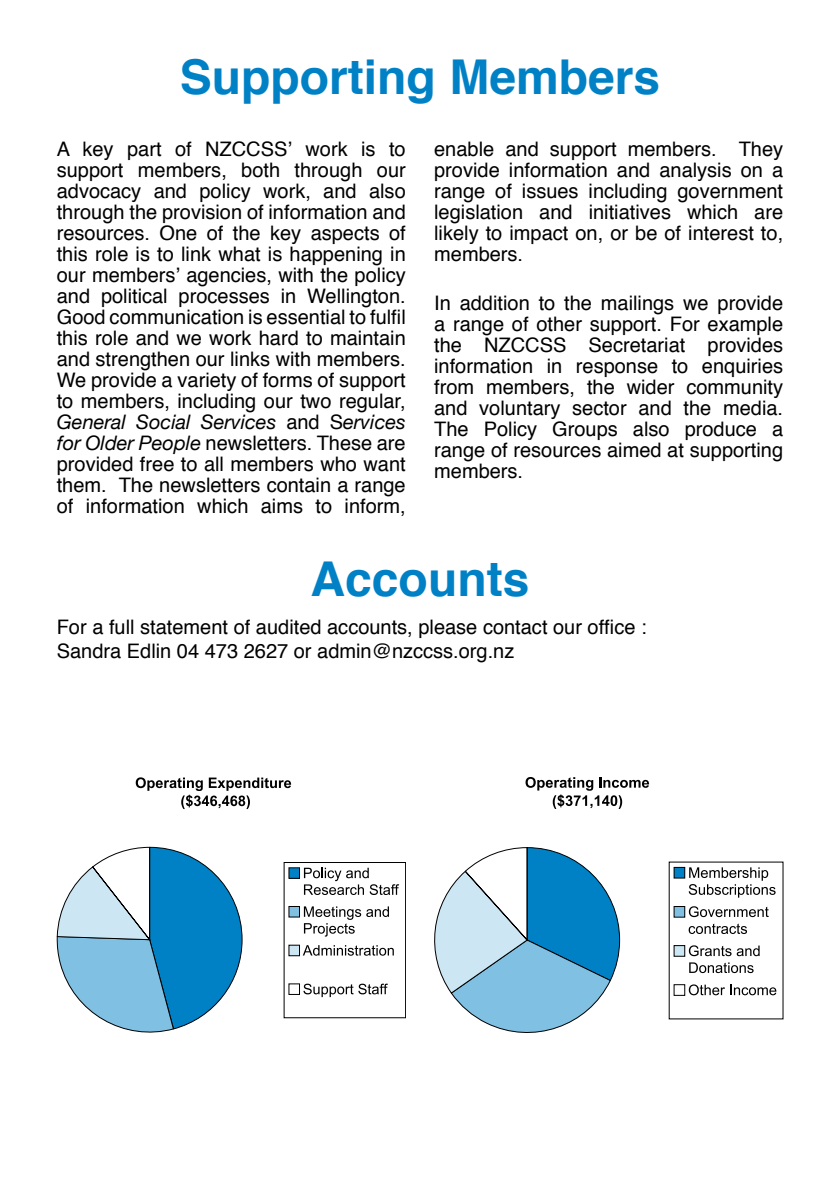
<style>
.page{position:relative;width:840px;height:1191px;background:#fff}
.page>*{position:absolute;margin:0;border:0;box-sizing:border-box;transform-origin:0 0}
.t1{font:700 48px "Helvetica";color:#0081c6}
.t2{font:20px/21px "Helvetica";color:#000;text-align:justify}
.t3{font:italic 20px "Helvetica Neue";color:#000}
.s1{font-family:"Helvetica";font-style:normal}
.s2{font-family:"Helvetica Neue";font-style:italic}
</style>
<div class="page">
<svg style="left:57px;top:846px;width:186px;height:186px"></svg>
<svg style="left:136px;top:777px;width:155px;height:32px"></svg>
<div style="left:289px;top:867px;width:10px;height:11px;background:#0081c6"></div>
<svg style="left:304px;top:867px;width:95px;height:28px"></svg>
<div style="left:289px;top:906px;width:10px;height:11px;background:#80c0e3"></div>
<div style="left:288px;top:906px;width:11px;height:11px;border:1px solid #000"></div>
<svg style="left:304px;top:906px;width:85px;height:30px"></svg>
<div style="left:289px;top:945px;width:10px;height:10px;background:#cce6f4"></div>
<div style="left:288px;top:945px;width:11px;height:11px;border:1px solid #000"></div>
<svg style="left:303px;top:945px;width:90px;height:10px"></svg>
<svg style="left:303px;top:983px;width:84px;height:14px"></svg>
<svg style="left:434px;top:847px;width:186px;height:186px"></svg>
<svg style="left:525px;top:777px;width:123px;height:32px"></svg>
<div style="left:673px;top:867px;width:11px;height:11px;background:#0081c6"></div>
<div style="left:673px;top:867px;width:11px;height:11px;border:1px solid #000"></div>
<svg style="left:688px;top:867px;width:87px;height:30px"></svg>
<div style="left:673px;top:906px;width:11px;height:11px;background:#80c0e3"></div>
<div style="left:673px;top:906px;width:11px;height:11px;border:1px solid #000"></div>
<svg style="left:688px;top:906px;width:80px;height:11px"></svg>
<svg style="left:688px;top:923px;width:58px;height:11px"></svg>
<div style="left:673px;top:945px;width:11px;height:11px;background:#cce6f4"></div>
<div style="left:673px;top:945px;width:11px;height:11px;border:1px solid #000"></div>
<svg style="left:688px;top:945px;width:71px;height:11px"></svg>
<svg style="left:689px;top:962px;width:64px;height:11px"></svg>
<svg style="left:688px;top:984px;width:88px;height:11px"></svg>
<h1 class="t1" style="left:180px;top:33px;width:482px">Supporting Members</h1>
<p class="t2" style="left:57px;top:138px;width:350px">A key part of NZCCSS’ work is to support members, both through our advocacy and policy work, and also through the provision of information and resources. One of the key aspects of this role is to link what is happening in our members’ agencies, with the policy and political processes in Wellington.<br>Good communication is essential to fulfil this role and we work hard to maintain and strengthen our links with members.<br>We provide a variety of forms of support to members, including our two regular,</p>
<p class="t3" style="left:57px;top:410px;width:350px">General Social Services <span class="s1">and S</span>ervices</p>
<p class="t2" style="left:57px;top:432px;width:350px"><span class="s2">for Older People</span> newsletters. These are provided free to all members who want them. The newsletters contain a range of information which aims to inform,</p>
<p class="t2" style="left:434px;top:138px;width:350px">enable and support members. They provide information and analysis on a range of issues including government legislation and initiatives which are likely to impact on, or be of interest to, members.</p>
<p class="t2" style="left:434px;top:292px;width:350px">In addition to the mailings we provide a range of other support. For example the NZCCSS Secretariat provides information in response to enquiries from members, the wider community and voluntary sector and the media.<br>The Policy Groups also produce a range of resources aimed at supporting members.</p>
<h1 class="t1" style="left:310px;top:535px;width:220px">Accounts</h1>
<p class="t2" style="left:57px;top:614px;width:591px;line-height:24px">For a full statement of audited accounts, please contact our office :<br>Sandra Edlin 04 473 2627 or admin@nzccss.org.nz</p>
</div>
